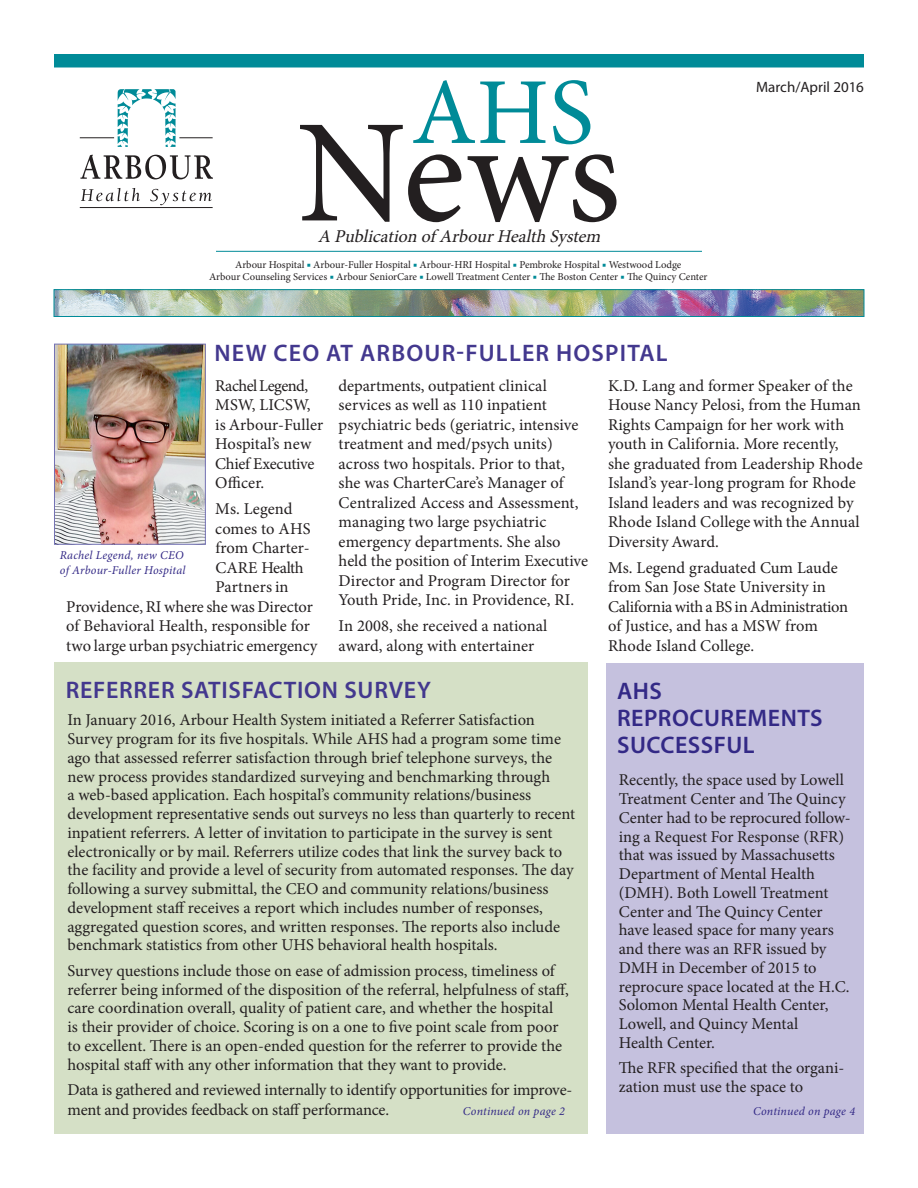
<style>
.page{position:relative;width:918px;height:1188px;background:#fff}
.page>*{position:absolute;margin:0;border:0;box-sizing:border-box;transform-origin:0 0}
.t1{font:147px "Minion Pro";color:#231f20}
.t2{font:94.5px "Minion Pro";color:#008b98}
.SubHead_2685{font:600 24px "Myriad Pro";letter-spacing:.05em;color:#43388e}
.SubHead_2685-2{font:600 24px/27px "Myriad Pro";letter-spacing:.02em;color:#332986}
.SubHead_2685-3{font:600 24px "Myriad Pro";letter-spacing:.03em;color:#43388e}
.t3{font:italic 18px "Minion Pro";color:#231f20}
._11ptText_BLK{font:16.5px/18.8px "Minion Pro";color:#231f20}
._11ptText_BLK-2{font:16.5px "Minion Pro";letter-spacing:-.025em;color:#231f20}
.t4{font:15px "Myriad Pro";color:#231f20}
.SubHead_2685-4{font:italic 12px/15px "Minion Pro";letter-spacing:.015em;color:#332986}
.t5{font:10.5px/12.6px "Minion Pro";letter-spacing:-.01em;color:#231f20;text-align:center}
.s1{color:#008b98}
</style>
<div class="page">
<div style="left:606px;top:663px;width:258px;height:471px;background:#c5c1de"></div>
<div style="left:55px;top:662px;width:533px;height:472px;background:#d5e0c6"></div>
<img style="left:56px;top:292px;width:806px;height:23px">
<div style="left:54px;top:290px;width:810px;height:27px;border:1px solid #008b98"></div>
<div style="left:54px;top:54px;width:810px;height:14px;background:#008b98;border:2px solid #008b98"></div>
<hr style="left:216px;top:251px;width:486px;height:1px;background:#008b98">
<svg style="left:80px;top:89px;width:133px;height:91px"></svg>
<svg style="left:81px;top:188px;width:131px;height:18px"></svg>
<hr style="left:80px;top:138px;width:34px;height:1px;background:#231f20">
<hr style="left:80px;top:207px;width:133px;height:1px;background:#231f20">
<hr style="left:179px;top:138px;width:34px;height:1px;background:#231f20">
<img style="left:56px;top:346px;width:148px;height:196px">
<div style="left:54px;top:344px;width:152px;height:200px;border:1px solid #7472b5"></div>
<p class="t2" style="left:411px;top:49px;width:184px">AHS</p>
<p class="t1" style="left:297px;top:75px;width:325px">News</p>
<p class="t3" style="left:318px;top:225px;width:289px">A Publication of ArbourHealth System</p>
<p class="t5" style="left:209px;top:258px;width:500px">Arbour Hospital <span class="s1">○</span> Arbour-Fuller Hospital <span class="s1">○</span> Arbour-HRI Hospital <span class="s1">○</span> Pembroke Hospital <span class="s1">○</span> Westwood Lodge<br>Arbour Counseling Services <span class="s1">○</span> Arbour SeniorCare <span class="s1">○</span> Lowell Treatment Center <span class="s1">○</span> The Boston Center <span class="s1">○</span> The Quincy Center</p>
<p class="t4" style="left:756px;top:78px;width:109px">March/April 2016</p>
<p class="SubHead_2685" style="left:215px;top:338px;width:455px">NEW CEO AT ARBOUR-FULLER HOSPITAL</p>
<p class="_11ptText_BLK" style="left:215px;top:376px;width:109px;line-height:19.5px">RachelLegend,<br>MSW, LICSW, is Arbour-Fuller<br>Hospital’s new<br>Chief Executive<br>Officer.</p>
<p class="_11ptText_BLK" style="left:215px;top:500px;width:79px">Ms. Legend</p>
<p class="_11ptText_BLK" style="left:215px;top:519px;width:97px">comes to AHS</p>
<p class="_11ptText_BLK" style="left:215px;top:539px;width:96px">from Charter-</p>
<p class="_11ptText_BLK-2" style="left:215px;top:557px;width:90px">CARE Health</p>
<p class="_11ptText_BLK" style="left:215px;top:578px;width:75px">Partners in</p>
<p class="_11ptText_BLK" style="left:66px;top:597px;width:248px">Providence, RI where she was Director</p>
<p class="_11ptText_BLK" style="left:66px;top:617px;width:245px">of Behavioral Health, responsible for</p>
<p class="_11ptText_BLK" style="left:66px;top:636px;width:253px">two large urban psychiatric emergency</p>
<p class="_11ptText_BLK" style="left:608px;top:376px;width:256px;line-height:19.5px">K.D. Lang and former Speaker of the House Nancy Pelosi, from the Human Rights Campaign for her work with youth in California. More recently, she graduated from Leadership Rhode Island’s year-long program for Rhode Island leaders and was recognized by Rhode Island College with the Annual Diversity Award.</p>
<p class="_11ptText_BLK" style="left:608px;top:558px;width:242px;line-height:19.5px">Ms. Legend graduated Cum Laude from San Jose State University in<br>Californiawith aBS inAdministration of Justice, and has a MSW from<br>Rhode Island College.</p>
<p class="_11ptText_BLK" style="left:339px;top:376px;width:251px;line-height:19.5px">departments, outpatient clinical services as well as 110 inpatient psychiatric beds (geriatric, intensive treatment and med/psych units) across two hospitals. Prior to that, she was CharterCare’s Manager of Centralized Access and Assessment, managing two large psychiatric emergency departments. She also held the position of Interim Executive Director and Program Director for Youth Pride, Inc. in Providence, RI.</p>
<p class="_11ptText_BLK" style="left:339px;top:617px;width:210px;line-height:19.5px">In 2008, she received a national award, along with entertainer</p>
<p class="SubHead_2685-4" style="left:60px;top:548px;width:127px">Rachel Legend, new CEO of Arbour-Fuller Hospital</p>
<p class="SubHead_2685-3" style="left:66px;top:674px;width:367px">REFERRER SATISFACTION SURVEY</p>
<p class="_11ptText_BLK" style="left:68px;top:711px;width:509px">In January 2016, Arbour Health System initiated a Referrer Satisfaction Survey program for its five hospitals. While AHS had a program some time ago that assessed referrer satisfaction through brief telephone surveys, the new process provides standardized surveying and benchmarking through<br>a web-based application. Each hospital’s community relations/business development representative sends out surveys no less than quarterly to recent inpatient referrers. A letter of invitation to participate in the survey is sent electronically or by mail. Referrers utilize codes that link the survey back to the facility and provide a level of security from automated responses. The day following a survey submittal, the CEO and community relations/business development staff receives a report which includes number of responses, aggregated question scores, and written responses. The reports also include benchmark statistics from other UHS behavioral health hospitals.</p>
<p class="_11ptText_BLK" style="left:68px;top:961px;width:503px">Survey questions include those on ease of admission process, timeliness of referrer being informed of the disposition of the referral, helpfulness of staff, care coordination overall, quality of patient care, and whether the hospital<br>is their provider of choice. Scoring is on a one to five point scale from poor to excellent. There is an open-ended question for the referrer to provide the hospital staff with any other information that they want to provide.</p>
<p class="_11ptText_BLK" style="left:68px;top:1080px;width:506px;line-height:19.5px">Data is gathered and reviewed internally to identify opportunities for improve&shy;ment and provides feedback on staff performance.</p>
<p class="SubHead_2685-4" style="left:463px;top:1103px;width:103px">Continued on page 2</p>
<p class="SubHead_2685-2" style="left:617px;top:676px;width:207px">AHS<br>REPROCUREMENTS<br>SUCCESSFUL</p>
<p class="_11ptText_BLK" style="left:619px;top:771px;width:233px">Recently, the space used by Lowell<br>Treatment Center and The Quincy<br>Center had to be reprocured follow&shy;ing a Request For Response (RFR) that was issued by Massachusetts<br>Department of Mental Health (DMH). Both Lowell Treatment<br>Center and The Quincy Center have leased space for many years and there was an RFR issued by<br>DMH in December of 2015 to reprocure space located at the H.C.<br>Solomon Mental Health Center,<br>Lowell, and Quincy Mental<br>Health Center.</p>
<p class="_11ptText_BLK" style="left:619px;top:1059px;width:227px">The RFR specified that the organi&shy;zation must use the space to</p>
<p class="SubHead_2685-4" style="left:753px;top:1103px;width:103px">Continued on page 4</p>
</div>
